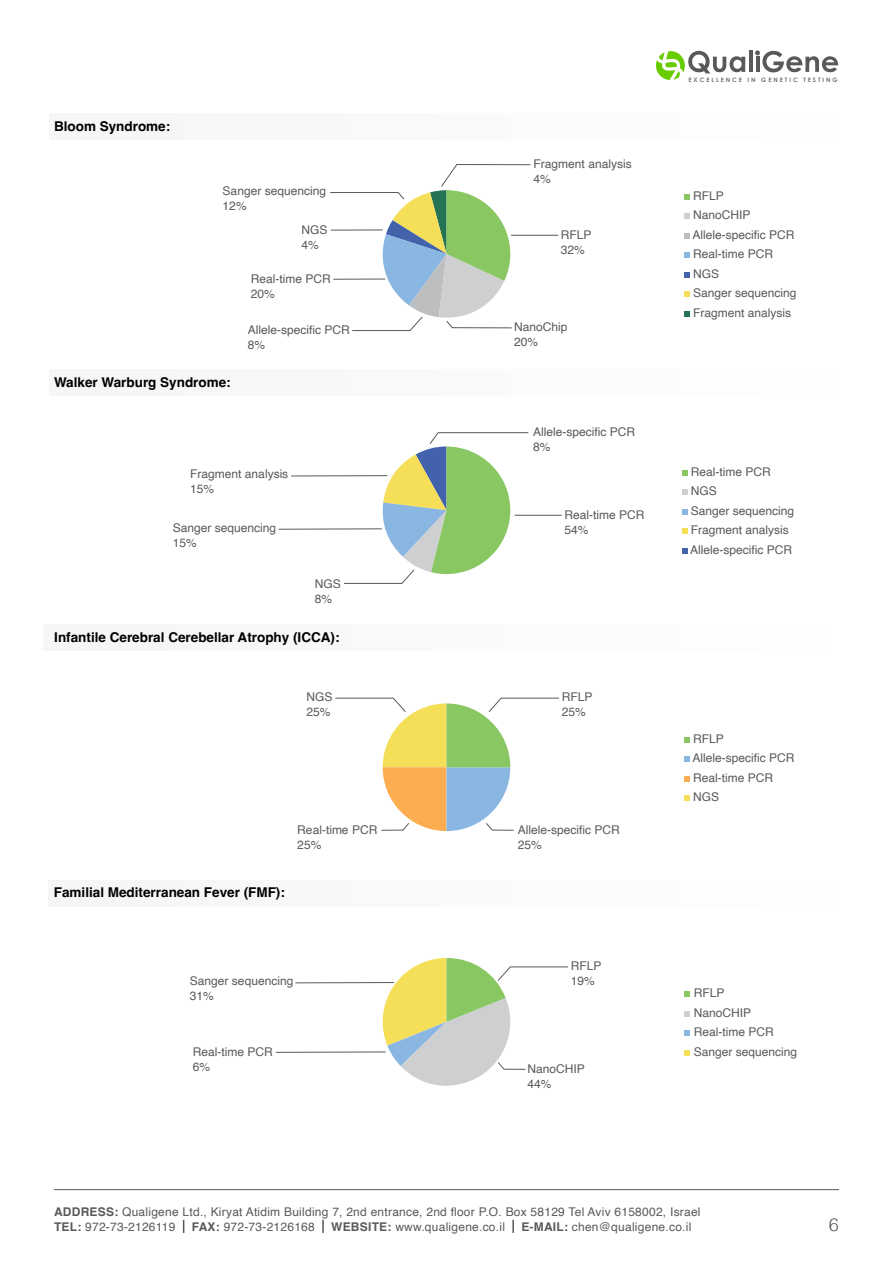
<style>
.page{position:relative;width:893px;height:1263px;background:#fff}
.page>*{position:absolute;margin:0;border:0;box-sizing:border-box;transform-origin:0 0}
.t1{font:300 18px "Helvetica";color:#58595b}
.t2{font:700 13.5px "Helvetica";color:#000}
.t3{font:12px/15px "Helvetica";color:#58595b}
.t4{font:12px/15.6px "Helvetica";letter-spacing:.02em;color:#58595b}
.t5{font:700 6px "Century Gothic Std";letter-spacing:.32em;color:#727375}
.s1{font-weight:700}
.s2{color:#595a5c}
</style>
<div class="page">
<svg style="left:656px;top:50px;width:89px;height:30px"></svg>
<hr style="left:749px;top:51px;width:3px;height:21px;background:#58595b">
<svg style="left:755px;top:50px;width:83px;height:23px"></svg>
<hr style="left:54px;top:1189px;width:785px;height:1px;background:#58595b">
<svg style="left:183px;top:1220px;width:1px;height:13px"></svg>
<svg style="left:322px;top:1220px;width:2px;height:13px"></svg>
<svg style="left:512px;top:1220px;width:2px;height:13px"></svg>
<div style="left:49px;top:113px;width:795px;height:26px;background:#f9fafa"></div>
<div style="left:49px;top:369px;width:795px;height:26px;background:#f9fafa"></div>
<div style="left:44px;top:624px;width:795px;height:26px;background:#f9fafa"></div>
<div style="left:49px;top:880px;width:795px;height:26px;background:#f9fafa"></div>
<hr style="left:276px;top:1052px;width:110px;height:1px;background:#58595b">
<svg style="left:682px;top:470px;width:5px;height:6px"></svg>
<svg style="left:682px;top:489px;width:5px;height:6px"></svg>
<svg style="left:682px;top:509px;width:5px;height:6px"></svg>
<svg style="left:682px;top:528px;width:5px;height:6px"></svg>
<svg style="left:682px;top:548px;width:5px;height:6px"></svg>
<svg style="left:684px;top:991px;width:6px;height:6px"></svg>
<svg style="left:684px;top:1011px;width:6px;height:6px"></svg>
<svg style="left:684px;top:1030px;width:6px;height:6px"></svg>
<svg style="left:684px;top:1050px;width:6px;height:6px"></svg>
<svg style="left:684px;top:737px;width:6px;height:5px"></svg>
<svg style="left:684px;top:756px;width:6px;height:6px"></svg>
<svg style="left:684px;top:776px;width:6px;height:5px"></svg>
<svg style="left:684px;top:795px;width:6px;height:6px"></svg>
<svg style="left:684px;top:194px;width:6px;height:6px"></svg>
<svg style="left:684px;top:213px;width:6px;height:6px"></svg>
<svg style="left:684px;top:233px;width:6px;height:6px"></svg>
<svg style="left:684px;top:252px;width:6px;height:6px"></svg>
<svg style="left:684px;top:272px;width:6px;height:6px"></svg>
<svg style="left:684px;top:291px;width:6px;height:6px"></svg>
<svg style="left:684px;top:311px;width:6px;height:6px"></svg>
<hr style="left:511px;top:235px;width:47px;height:1px;background:#58595b">
<hr style="left:515px;top:515px;width:47px;height:1px;background:#58595b">
<svg style="left:344px;top:432px;width:185px;height:152px"></svg>
<svg style="left:335px;top:698px;width:224px;height:133px"></svg>
<svg style="left:374px;top:958px;width:194px;height:128px"></svg>
<hr style="left:279px;top:529px;width:103px;height:1px;background:#58595b">
<hr style="left:291px;top:475px;width:96px;height:1px;background:#58595b">
<hr style="left:295px;top:982px;width:99px;height:1px;background:#58595b">
<svg style="left:330px;top:164px;width:201px;height:167px"></svg>
<p class="t2" style="left:54px;top:118px;width:118px">Bloom Syndrome:</p>
<p class="t3" style="left:223px;top:184px;width:105px">Sanger sequencing<br>12%</p>
<p class="t3" style="left:534px;top:156px;width:100px">Fragment analysis<br>4%</p>
<p class="t3" style="left:302px;top:222px;width:28px">NGS<br>4%</p>
<p class="t3" style="left:561px;top:228px;width:32px">RFLP<br>32%</p>
<p class="t3" style="left:251px;top:272px;width:82px">Real-time PCR<br>20%</p>
<p class="t3" style="left:248px;top:323px;width:104px">Allele-specific PCR<br>8%</p>
<p class="t3" style="left:514px;top:320px;width:55px">NanoChip<br>20%</p>
<p class="t2" style="left:54px;top:374px;width:178px">Walker Warburg Syndrome:</p>
<p class="t3" style="left:190px;top:467px;width:100px">Fragment analysis<br>15%</p>
<p class="t3" style="left:173px;top:521px;width:105px">Sanger sequencing<br>15%</p>
<p class="t3" style="left:315px;top:576px;width:28px">NGS<br>8%</p>
<p class="t2" style="left:54px;top:629px;width:287px">Infantile Cerebral Cerebellar Atrophy (ICCA :(</p>
<p class="t3" style="left:306px;top:690px;width:28px">NGS<br>25%</p>
<p class="t3" style="left:297px;top:822px;width:82px">Real-time PCR<br>25%</p>
<p class="t2" style="left:54px;top:884px;width:233px">Familial Mediterranean Fever (FMF :(</p>
<p class="t3" style="left:190px;top:973px;width:105px">Sanger sequencing<br>31%</p>
<p class="t3" style="left:193px;top:1044px;width:82px">Real-time PCR<br>6%</p>
<p class="t3" style="left:533px;top:425px;width:104px">Allele-specific PCR<br>8%</p>
<p class="t3" style="left:564px;top:508px;width:82px">Real-time PCR<br>54%</p>
<p class="t3" style="left:562px;top:690px;width:32px">RFLP<br>25%</p>
<p class="t3" style="left:518px;top:822px;width:104px">Allele-specific PCR<br>25%</p>
<p class="t3" style="left:571px;top:958px;width:32px">RFLP<br>19%</p>
<p class="t3" style="left:527px;top:1062px;width:59px">NanoCHIP<br>44%</p>
<p class="t5" style="left:688px;top:76px;width:55px">EXCELLENCE</p>
<p class="t5" style="left:761px;top:76px;width:38px">GENETIC</p>
<p class="t5" style="left:803px;top:76px;width:36px">TESTING</p>
<p class="t5" style="left:748px;top:76px;width:10px">I N</p>
<p class="t3" style="left:692px;top:186px;width:106px;line-height:19.5px">RFLP<br>NanoCHIP<br>Allele-specific PCR<br>Real-time PCR<br>NGS<br>Sanger sequencing<br>Fragment analysis</p>
<p class="t3" style="left:690px;top:462px;width:106px;line-height:19.5px">Real-time PCR<br>NGS<br>Sanger sequencing<br>Fragment analysis<br>Allele-specific PCR</p>
<p class="t3" style="left:692px;top:729px;width:104px;line-height:19.5px">RFLP<br>Allele-specific PCR<br>Real-time PCR<br>NGS</p>
<p class="t3" style="left:694px;top:983px;width:105px;line-height:19.5px">RFLP<br>NanoCHIP<br>Real-time PCR<br>Sanger sequencing</p>
<p class="t4" style="left:521px;top:1204px;width:181px;text-indent:-467px"><span class="s1">ADDRESS:</span> Qualigene Ltd., Kiryat Atidim Building 7, 2nd entrance 2, nd floor O.P . <span class="s2">Box 5</span>8129 Tel Aviv 6158002, Israel<br><span class="s1">E-MAIL:</span> chen@qualigene.co i l.</p>
<p class="t4" style="left:331px;top:1220px;width:175px"><span class="s1">WEBSITE:</span> www.qualigene.co i l.</p>
<p class="t4" style="left:54px;top:1220px;width:123px"><span class="s1">TEL:</span> 972-73-2126119</p>
<p class="t4" style="left:192px;top:1220px;width:125px"><span class="s1">FAX:</span> 972-73-2126168</p>
<h1 class="t1" style="left:829px;top:1210px;width:12px">6</h1>
</div>
